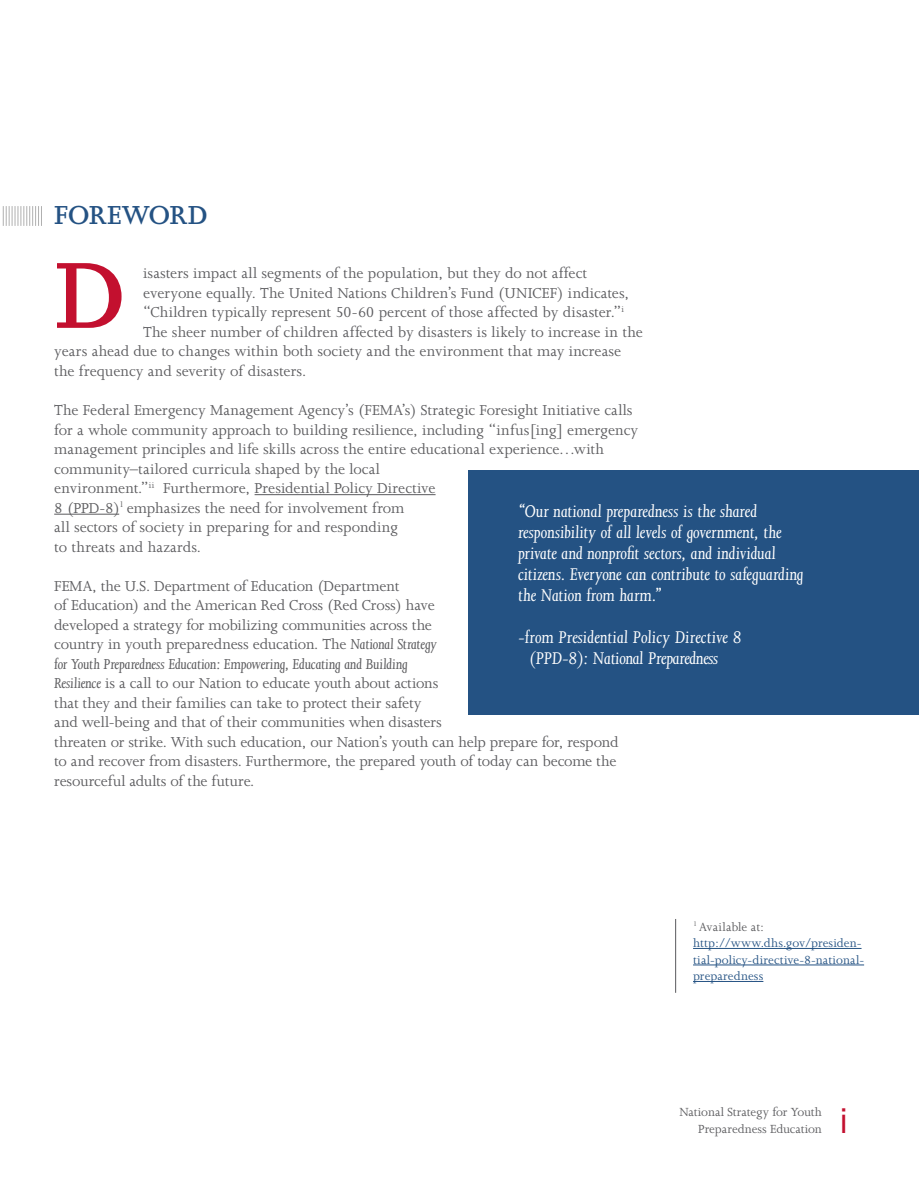
<style>
.page{position:relative;width:919px;height:1189px;background:#fff}
.page>*{position:absolute;margin:0;border:0;box-sizing:border-box;transform-origin:0 0}
.t1{font:600 108px "Joanna";color:#c3102f}
.t2{font:36px "ITC Franklin Gothic Std";color:#c3102f}
.t3{font:600 30px "Joanna";letter-spacing:-.01em;color:#245283}
.t4{font:italic 19.5px/21px "Joanna";letter-spacing:-.005em;color:#fff}
.t5{font:16.5px/19.5px "Joanna";letter-spacing:-.005em;color:#5a5a5d}
.t6{font:13.5px/16.5px "Joanna";letter-spacing:.01em;color:#245283}
.t7{font:13.5px/16.5px "Joanna";letter-spacing:-.005em;color:#5a5a5d;text-align:right}
.s1{font-style:italic}
.s2{color:#5a5a5d}
</style>
<div class="page">
<div style="left:468px;top:470px;width:450px;height:244px;background:#245283"></div>
<hr style="left:254px;top:494px;width:181px;height:1px;background:#5a5a5d">
<hr style="left:54px;top:513px;width:65px;height:1px;background:#5a5a5d">
<hr style="left:693px;top:948px;width:168px;height:1px;background:#245283">
<hr style="left:693px;top:964px;width:171px;height:1px;background:#245283">
<hr style="left:693px;top:981px;width:70px;height:1px;background:#245283">
<hr style="left:675px;top:918px;width:1px;height:74px;background:#5a5a5d">
<svg style="left:3px;top:206px;width:39px;height:20px"></svg>
<h2 class="t3" style="left:54px;top:199px;width:155px">FOREWORD</h2>
<p class="t1" style="left:54px;top:237px;width:72px">D</p>
<p class="t5" style="left:143px;top:264px;width:445px">isasters impact all segments of the population, but they do not affect</p>
<p class="t5" style="left:143px;top:283px;width:487px">everyone equally. The United Nations Children’s Fund (UNICEF) indicates,</p>
<p class="t5" style="left:143px;top:303px;width:482px">“Children typically represent 50-60 percent of those affected by disaster.”<sup>i</sup></p>
<p class="t5" style="left:143px;top:322px;width:501px">The sheer number of children affected by disasters is likely to increase in the</p>
<p class="t5" style="left:54px;top:342px;width:568px">years ahead due to changes within both society and the environment that may increase</p>
<p class="t5" style="left:54px;top:361px;width:253px">the frequency and severity of disasters.</p>
<p class="t5" style="left:54px;top:400px;width:585px">The Federal Emergency Management Agency’s (FEMA’s) Strategic Foresight Initiative calls for a whole community approach to building resilience, including “infus[ing] emergency management principles and life skills across the entire educational experience…with community–tailored curricula shaped by the local<br>environment.”<sup>ii</sup> Furthermore, Presidential Policy Directive<br>8 (PPD-8)<sup>1</sup> emphasizes the need for involvement from<br>all sectors of society in preparing for and responding<br>to threats and hazards.</p>
<p class="t5" style="left:54px;top:576px;width:389px">FEMA, the U.S. Department of Education (Department<br>of Education) and the American Red Cross (Red Cross) have developed a strategy for mobilizing communities across the country in youth preparedness education. The <span class="s1">National Strategy for Youth Preparedness Education: Empowering, Educating and Building Resilience</span> is a call to our Nation to educate youth about actions that they and their families can take to protect their safety and well-being and that of their communities when disasters</p>
<p class="t5" style="left:54px;top:732px;width:565px">threaten or strike. With such education, our Nation’s youth can help prepare for, respond to and recover from disasters. Furthermore, the prepared youth of today can become the resourceful adults of the future.</p>
<p class="t4" style="left:518px;top:500px;width:287px">“Our national preparedness is the shared responsibility of all levels of government, the private and nonprofit sectors, and individual citizens. Everyone can contribute to safeguarding the Nation from harm.”</p>
<p class="t4" style="left:529px;top:627px;width:214px;text-indent:-11px">-from Presidential Policy Directive 8 (PPD-8): National Preparedness</p>
<p class="t6" style="left:693px;top:918px;width:172px"><sup>1</sup> <span class="s2">Available at: </span>http://www.dhs.gov/presiden&shy;tial-policy-directive-8-national&shy;preparedness</p>
<p class="t7" style="left:679px;top:1103px;width:144px">National Strategy for Youth<br>Preparedness Education</p>
<h2 class="t2" style="left:839px;top:1099px;width:10px">i</h2>
</div>
